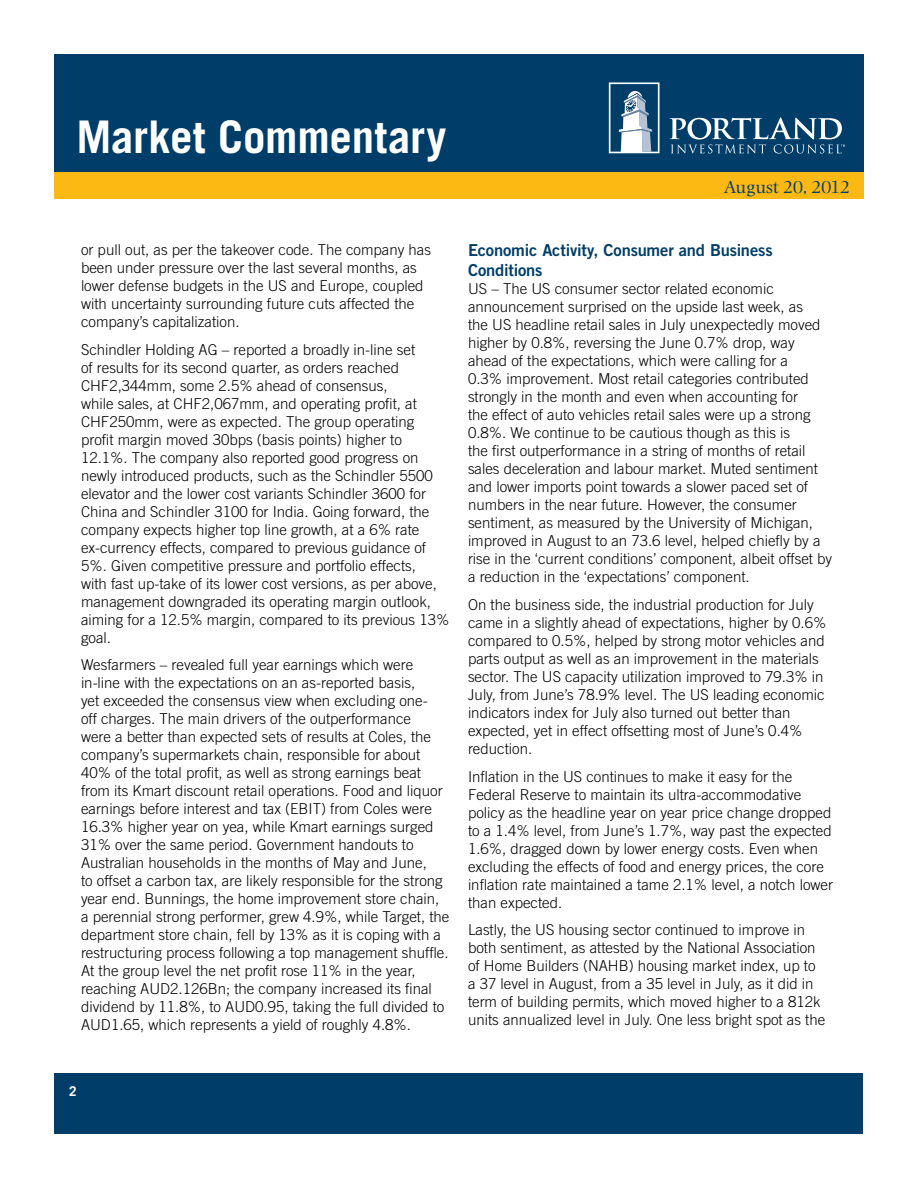
<style>
.page{position:relative;width:918px;height:1188px;background:#fff}
.page>*{position:absolute;margin:0;border:0;box-sizing:border-box;transform-origin:0 0}
.t1{font:700 45px "Trade Gothic";letter-spacing:-.005em;color:#fff}
.t2{font:18px "Photina";letter-spacing:-.025em;color:#003e69}
.t3{font:16.5px/19.8px "Trade Gothic Bold Two";letter-spacing:-.01em;color:#003e69}
.t4{font:300 15px/18px "Trade Gothic";color:#000}
.t5{font:700 13.5px "Trade Gothic";color:#fff}
</style>
<div class="page">
<div style="left:55px;top:1073px;width:808px;height:60px;background:#003e69"></div>
<div style="left:54px;top:54px;width:810px;height:142px;background:#003e69"></div>
<svg style="left:609px;top:82px;width:51px;height:71px"></svg>
<svg style="left:670px;top:118px;width:175px;height:35px"></svg>
<div style="left:54px;top:172px;width:810px;height:28px;background:#fdb913"></div>
<h1 class="t1" style="left:76px;top:109px;width:371px">Market Commentary</h1>
<p class="t2" style="left:724px;top:177px;width:128px">August 20, 2012</p>
<p class="t4" style="left:81px;top:240px;width:352px">or pull out, as per the takeover code. The company has been under pressure over the last several months, as lower defense budgets in the US and Europe, coupled with uncertainty surrounding future cuts affected the company’s capitalization.</p>
<p class="t4" style="left:81px;top:340px;width:370px">Schindler Holding AG – reported a broadly in-line set<br>of results for its second quarter, as orders reached CHF2,344mm, some 2.5% ahead of consensus,<br>while sales, at CHF2,067mm, and operating profit, at CHF250mm, were as expected. The group operating profit margin moved 30bps (basis points) higher to 12.1%. The company also reported good progress on newly introduced products, such as the Schindler 5500 elevator and the lower cost variants Schindler 3600 for China and Schindler 3100 for India. Going forward, the company expects higher top line growth, at a 6% rate ex-currency effects, compared to previous guidance of 5%. Given competitive pressure and portfolio effects,<br>with fast up-take of its lower cost versions, as per above, management downgraded its operating margin outlook, aiming for a 12.5% margin, compared to its previous 13% goal.</p>
<p class="t4" style="left:81px;top:656px;width:370px">Wesfarmers – revealed full year earnings which were in-line with the expectations on an as-reported basis,<br>yet exceeded the consensus view when excluding one-<br>off charges. The main drivers of the outperformance<br>were a better than expected sets of results at Coles, the company’s supermarkets chain, responsible for about 40% of the total profit, as well as strong earnings beat from its Kmart discount retail operations. Food and liquor earnings before interest and tax (EBIT) from Coles were 16.3% higher year on yea, while Kmart earnings surged 31% over the same period. Government handouts to Australian households in the months of May and June,<br>to offset a carbon tax, are likely responsible for the strong year end. Bunnings, the home improvement store chain, a perennial strong performer, grew 4.9%, while Target, the department store chain, fell by 13% as it is coping with a restructuring process following a top management shuffle.<br>At the group level the net profit rose 11% in the year, reaching AUD2.126Bn; the company increased its final dividend by 11.8%, to AUD0.95, taking the full divided to AUD1.65, which represents a yield of roughly 4.8%.</p>
<p class="t3" style="left:468px;top:240px;width:306px">Economic Activity, Consumer and Business<br>Conditions</p>
<p class="t4" style="left:468px;top:280px;width:366px">US – The US consumer sector related economic announcement surprised on the upside last week, as<br>the US headline retail sales in July unexpectedly moved higher by 0.8%, reversing the June 0.7% drop, way ahead of the expectations, which were calling for a<br>0.3% improvement. Most retail categories contributed strongly in the month and even when accounting for<br>the effect of auto vehicles retail sales were up a strong 0.8%. We continue to be cautious though as this is<br>the first outperformance in a string of months of retail sales deceleration and labour market. Muted sentiment and lower imports point towards a slower paced set of numbers in the near future. However, the consumer sentiment, as measured by the University of Michigan, improved in August to an 73.6 level, helped chiefly by a rise in the ‘current conditions’ component, albeit offset by a reduction in the ‘expectations’ component.</p>
<p class="t4" style="left:468px;top:595px;width:360px">On the business side, the industrial production for July came in a slightly ahead of expectations, higher by 0.6% compared to 0.5%, helped by strong motor vehicles and parts output as well as an improvement in the materials sector. The US capacity utilization improved to 79.3% in July, from June’s 78.9% level. The US leading economic indicators index for July also turned out better than expected, yet in effect offsetting most of June’s 0.4% reduction.</p>
<p class="t4" style="left:468px;top:767px;width:367px">Inflation in the US continues to make it easy for the Federal Reserve to maintain its ultra-accommodative policy as the headline year on year price change dropped to a 1.4% level, from June’s 1.7%, way past the expected 1.6%, dragged down by lower energy costs. Even when excluding the effects of food and energy prices, the core inflation rate maintained a tame 2.1% level, a notch lower than expected.</p>
<p class="t4" style="left:468px;top:921px;width:359px">Lastly, the US housing sector continued to improve in both sentiment, as attested by the National Association of Home Builders (NAHB) housing market index, up to a 37 level in August, from a 35 level in July, as it did in term of building permits, which moved higher to a 812k units annualized level in July. One less bright spot as the</p>
<p class="t5" style="left:69px;top:1083px;width:9px">2</p>
</div>
